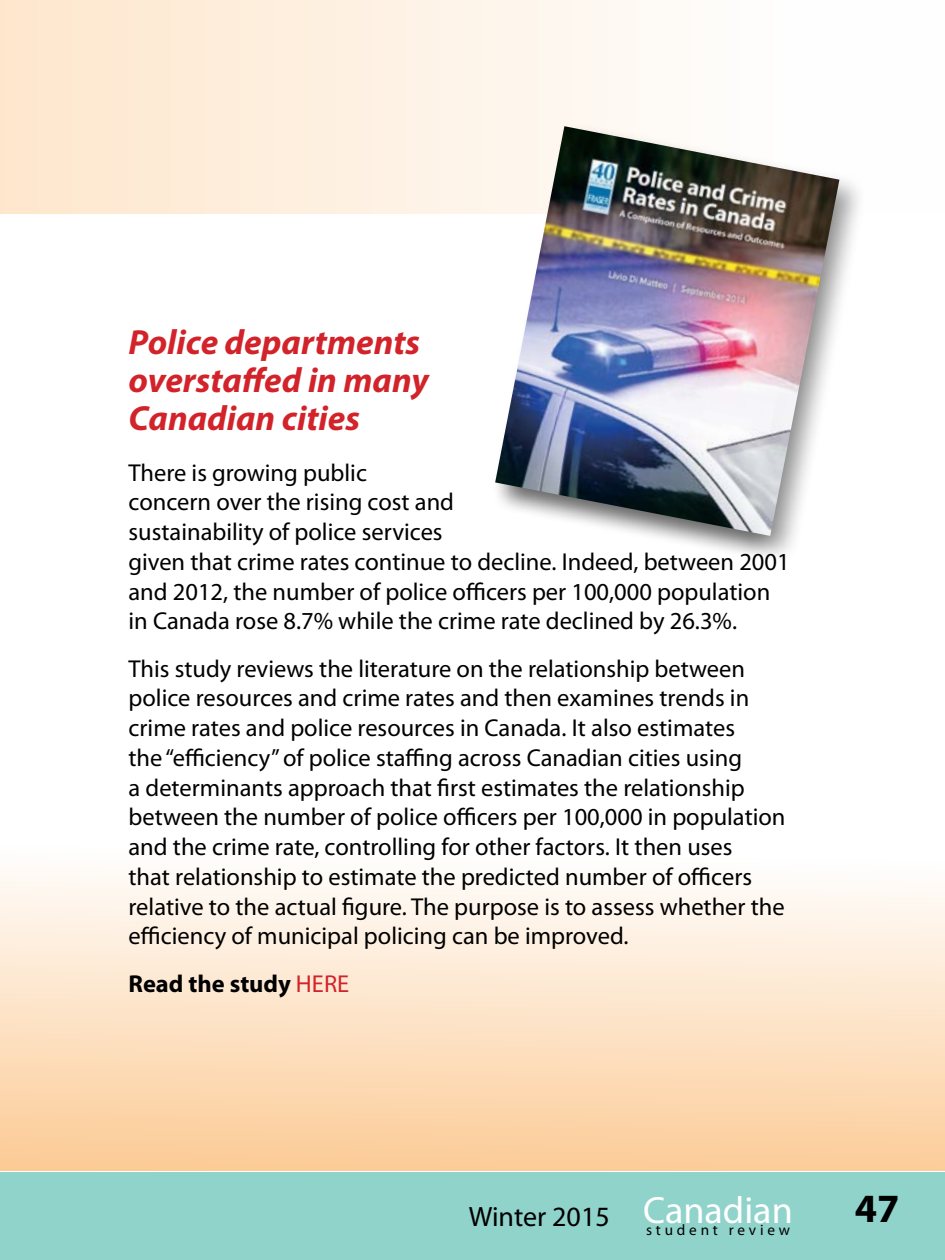
<style>
.page{position:relative;width:945px;height:1260px;background:#fff}
.page>*{position:absolute;margin:0;border:0;box-sizing:border-box;transform-origin:0 0}
.t1{font:700 40.25px "Myriad Pro";color:#000}
.t2{font:italic 700 35px/38.1px "Myriad Pro";color:#d2232a}
.t3{font:28px "Myriad Pro";color:#000}
.t4{font:24.5px/29.8px "Myriad Pro";color:#000}
.t5{font:700 24.5px "Myriad Pro";color:#000}
.t6{font:15.22px "Myriad Pro";letter-spacing:.25em;color:#000}
.s1{font-weight:400;color:#d2232a}
.s2{font-size:38.15px;color:#fff}
</style>
<div class="page">
<div style="left:0;top:1172px;width:945px;height:88px;background:#90d3cb"></div>
<svg style="left:0;top:876px;width:945px;height:295px;background:#fde3c6"></svg>
<div style="left:0;top:0;width:945px;height:214px;background:linear-gradient(to right,#fee7ce,#feffff)"></div>
<div style="left:491px;top:122px;width:377px;height:443px;background:#000;opacity:.35"></div>
<div style="left:491px;top:134px;width:356px;height:426px;background:#000;opacity:.4"></div>
<img style="left:495px;top:126px;width:344px;height:410px">
<h2 class="t2" style="left:129px;top:322px;width:302px">Police departments overstaffed in many<br>Canadian cities</h2>
<p class="t4" style="left:129px;top:457px;width:663px">There is growing public<br>concern over the rising cost and<br>sustainability of police services<br>given that crime rates continue to decline. Indeed, between 2001 and 2012, the number of police officers per 100,000 population in Canada rose 8.7% while the crime rate declined by 26.3%.</p>
<p class="t4" style="left:129px;top:653px;width:659px">This study reviews the literature on the relationship between police resources and crime rates and then examines trends in crime rates and police resources in Canada. It also estimates<br>the “efficiency” of police staffing across Canadian cities using<br>a determinants approach that first estimates the relationship between the number of police officers per 100,000 in population and the crime rate, controlling for other factors. It then uses<br>that relationship to estimate the predicted number of officers relative to the actual figure. The purpose is to assess whether the efficiency of municipal policing can be improved.</p>
<p class="t5" style="left:129px;top:967px;width:222px">Read the study <span class="s1">HERE</span></p>
<p class="t3" style="left:469px;top:1199px;width:325px">Winter 2015 <span class="s2">Canadian</span></p>
<p class="t6" style="left:646px;top:1220px;width:146px">student review</p>
<h1 class="t1" style="left:855px;top:1182px;width:46px">47</h1>
</div>
